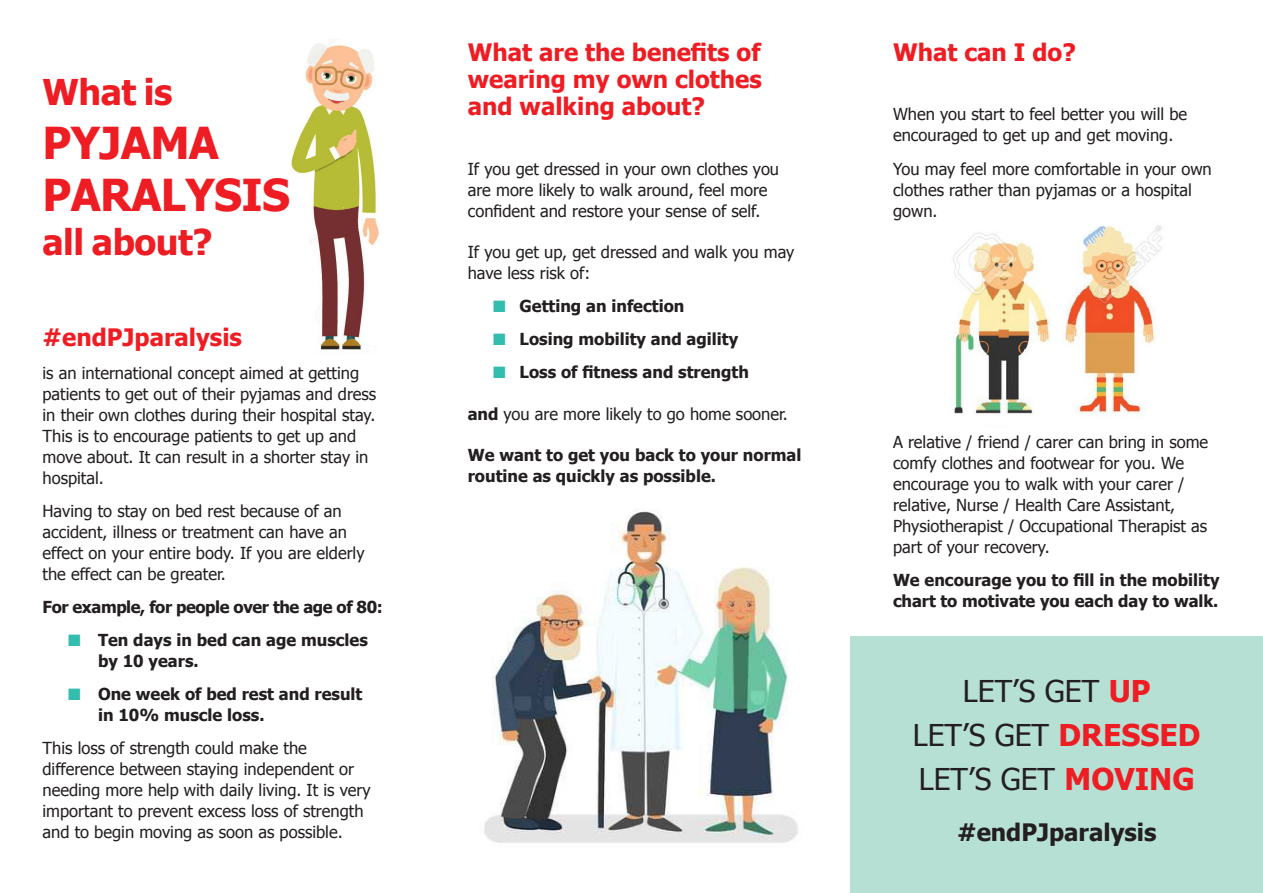
<style>
.page{position:relative;width:1263px;height:893px;background:#fff}
.page>*{position:absolute;margin:0;border:0;box-sizing:border-box;transform-origin:0 0}
.t1{font:700 43.95px "Tahoma";letter-spacing:-.015em;color:#ee1d23}
.t2{font:700 35.55px "Tahoma";letter-spacing:-.015em;color:#ee1d23}
.t3{font:30px "Tahoma";color:#231f20}
.t4{font:700 24px/27px "Tahoma";color:#ee1d23;text-align:justify}
.t5{font:700 24px "Tahoma";color:#231f20}
.t6{font:16.5px/21px "Tahoma";color:#231f20}
.t7{font:700 16.5px/21px "Tahoma";color:#231f20}
.t8{font:700 16.5px "Tahoma";letter-spacing:-.025em;color:#231f20}
.s1{color:#32bdaf}
.s2{font-weight:700}
.s3{font-weight:700;color:#ee1d23}
</style>
<div class="page">
<div style="left:850px;top:637px;width:413px;height:256px;background:#b7e0d5"></div>
<img style="left:484px;top:510px;width:314px;height:333px">
<img style="left:291px;top:43px;width:89px;height:307px">
<img style="left:1064px;top:225px;width:98px;height:189px">
<img style="left:953px;top:232px;width:98px;height:196px">
<p class="t2" style="left:43px;top:67px;width:131px">What is</p>
<p class="t1" style="left:43px;top:112px;width:178px">PYJAMA</p>
<p class="t1" style="left:43px;top:164px;width:249px">PARALYSIS</p>
<p class="t2" style="left:43px;top:217px;width:171px">all about?</p>
<p class="t4" style="left:43px;top:322px;width:201px">#endPJparalysis</p>
<p class="t6" style="left:43px;top:361px;width:335px">is an international concept aimed at getting patients to get out of their pyjamas and dress in their own clothes during their hospital stay.<br>This is to encourage patients to get up and move about. It can result in a shorter stay in hospital.</p>
<p class="t6" style="left:43px;top:499px;width:324px">Having to stay on bed rest because of an accident, illness or treatment can have an effect on your entire body. If you are elderly the effect can be greater.</p>
<p class="t8" style="left:43px;top:595px;width:342px">For example, for people over the age of 80:</p>
<p class="t7" style="left:98px;top:628px;width:271px;text-indent:-30px"><span class="s1">■</span> Ten days in bed can age muscles by 10 years.</p>
<p class="t7" style="left:98px;top:682px;width:266px;text-indent:-30px"><span class="s1">■</span> One week of bed rest and result in 10% muscle loss.</p>
<p class="t6" style="left:43px;top:736px;width:330px">This loss of strength could make the difference between staying independent or needing more help with daily living. It is very important to prevent excess loss of strength and to begin moving as soon as possible.</p>
<p class="t4" style="left:468px;top:37px;width:296px">What are the benefits of wearing my own clothes and walking about?</p>
<p class="t6" style="left:468px;top:157px;width:313px">If you get dressed in your own clothes you are more likely to walk around, feel more confident and restore your sense of self.</p>
<p class="t6" style="left:468px;top:241px;width:328px">If you get up, get dressed and walk you may have less risk of:</p>
<p class="t7" style="left:493px;top:294px;width:193px"><span class="s1">■</span> Getting an infection</p>
<p class="t7" style="left:493px;top:327px;width:246px"><span class="s1">■</span> Losing mobility and agility</p>
<p class="t7" style="left:493px;top:360px;width:257px"><span class="s1">■</span> Loss of fitness and strength</p>
<p class="t6" style="left:468px;top:402px;width:322px"><span class="s2">and</span> you are more likely to go home sooner.</p>
<p class="t7" style="left:468px;top:443px;width:335px">We want to get you back to your normal routine as quickly as possible.</p>
<p class="t4" style="left:893px;top:37px;width:184px">What can I do?</p>
<p class="t6" style="left:893px;top:103px;width:296px">When you start to feel better you will be encouraged to get up and get moving.</p>
<p class="t6" style="left:893px;top:157px;width:320px">You may feel more comfortable in your own clothes rather than pyjamas or a hospital gown.</p>
<p class="t6" style="left:893px;top:430px;width:317px">A relative / friend / carer can bring in some comfy clothes and footwear for you. We encourage you to walk with your carer / relative, Nurse / Health Care Assistant, Physiotherapist / Occupational Therapist as part of your recovery.</p>
<p class="t7" style="left:893px;top:568px;width:328px">We encourage you to fill in the mobility chart to motivate you each day to walk.</p>
<p class="t3" style="left:963px;top:671px;width:189px">LET’S GET <span class="s3">UP</span></p>
<p class="t3" style="left:913px;top:715px;width:289px">LET’S GET <span class="s3">DRESSED</span></p>
<p class="t3" style="left:919px;top:759px;width:277px">LET’S GET <span class="s3">MOVING</span></p>
<p class="t5" style="left:957px;top:815px;width:201px">#endPJparalysis</p>
</div>
